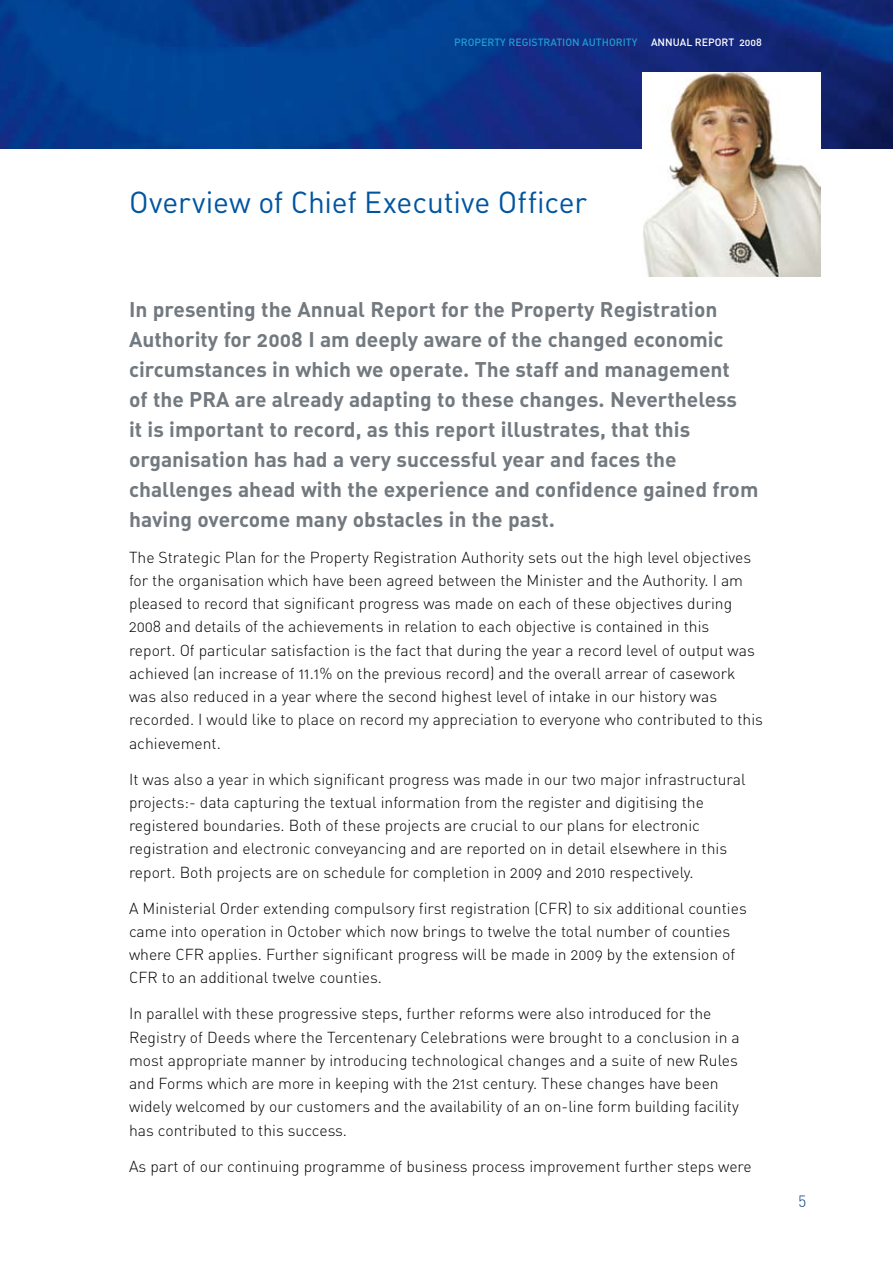
<style>
.page{position:relative;width:893px;height:1263px;background:#fff}
.page>*{position:absolute;margin:0;border:0;box-sizing:border-box;transform-origin:0 0}
.t1{font:30px "DIN Regular Alternate";letter-spacing:-.005em;color:#0055a0}
.t2{font:21px/30px "DIN Bold Alternate";color:#72797f}
.t3{font:15.75px/23.2px "DIN Light Alternate";color:#000}
.t4{font:15.75px "DIN Light Alternate";color:#003b79}
.t5{font:10.5px "DIN Medium Alternate";color:#219cd3}
.t6{font:10.5px "DIN Medium Alternate";color:#fff}
</style>
<div class="page">
<img style="left:0;top:0;width:893px;height:149px">
<img style="left:642px;top:72px;width:179px;height:204px">
<p class="t5" style="left:454px;top:35px;width:185px">PROPERTY REGISTRATION AUTHORITY</p>
<p class="t6" style="left:651px;top:35px;width:112px">ANNUAL REPORT 2008</p>
<h1 class="t1" style="left:129px;top:183px;width:460px">Overview of Chief Executive Officer</h1>
<p class="t2" style="left:129px;top:293px;width:631px">In presenting the Annual Report for the Property Registration Authority for 2008 I am deeply aware of the changed economic circumstances in which we operate. The staff and management<br>of the PRA are already adapting to these changes. Nevertheless<br>it is important to record, as this report illustrates, that this organisation has had a very successful year and faces the challenges ahead with the experience and confidence gained from having overcome many obstacles in the past.</p>
<p class="t3" style="left:129px;top:545px;width:635px">The Strategic Plan for the Property Registration Authority sets out the high level objectives for the organisation which have been agreed between the Minister and the Authority. I am pleased to record that significant progress was made on each of these objectives during 2008 and details of the achievements in relation to each objective is contained in this<br>report. Of particular satisfaction is the fact that during the year a record level of output was achieved (an increase of 11.1% on the previous record) and the overall arrear of casework was also reduced in a year where the second highest level of intake in our history was recorded. I would like to place on record my appreciation to everyone who contributed to this achievement.</p>
<p class="t3" style="left:129px;top:767px;width:618px">It was also a year in which significant progress was made in our two major infrastructural projects:- data capturing the textual information from the register and digitising the registered boundaries. Both of these projects are crucial to our plans for electronic registration and electronic conveyancing and are reported on in detail elsewhere in this report. Both projects are on schedule for completion in 2009 and 2010 respectively.</p>
<p class="t3" style="left:129px;top:896px;width:619px">A Ministerial Order extending compulsory first registration (CFR) to six additional counties came into operation in October which now brings to twelve the total number of counties where CFR applies. Further significant progress will be made in 2009 by the extension of CFR to an additional twelve counties.</p>
<p class="t3" style="left:129px;top:1002px;width:612px">In parallel with these progressive steps, further reforms were also introduced for the Registry of Deeds where the Tercentenary Celebrations were brought to a conclusion in a most appropriate manner by introducing technological changes and a suite of new Rules and Forms which are more in keeping with the 21st century. These changes have been widely welcomed by our customers and the availability of an on-line form building facility has contributed to this success.</p>
<p class="t3" style="left:129px;top:1154px;width:624px">As part of our continuing programme of business process improvement further steps were</p>
<p class="t4" style="left:798px;top:1189px;width:9px">5</p>
</div>
